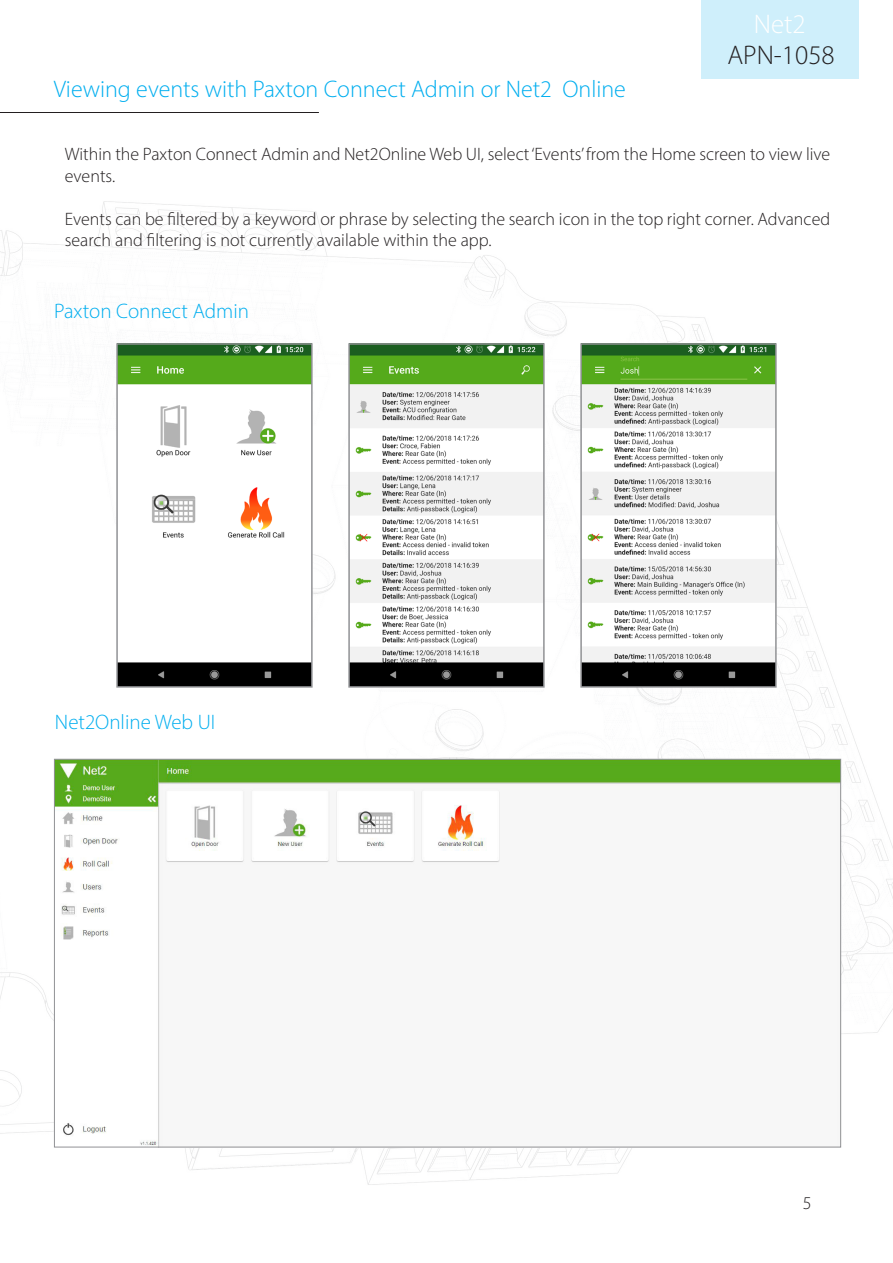
<style>
.page{position:relative;width:893px;height:1263px;background:#fff}
.page>*{position:absolute;margin:0;border:0;box-sizing:border-box;transform-origin:0 0}
.t1{font:300 27px "Myriad Pro";color:#231f20}
.t2{font:300 27px "Myriad Pro";color:#fff}
.Section_title{font:300 24px "Myriad Pro";color:#00aeef}
.Section_title-2{font:300 21px "Myriad Pro";color:#00aeef}
.Text_-_12pt{font:300 18px/21.6px "Myriad Pro";color:#231f20}
</style>
<div class="page">
<img style="left:0;top:201px;width:893px;height:984px">
<div style="left:702px;top:0;width:157px;height:79px;background:#cfeffb"></div>
<hr style="left:0;top:112px;width:319px;height:1px;background:#231f20">
<img style="left:351px;top:346px;width:191px;height:339px">
<div style="left:348px;top:343px;width:197px;height:345px;border:2px solid #919295"></div>
<img style="left:583px;top:346px;width:191px;height:339px">
<div style="left:580px;top:343px;width:197px;height:345px;border:2px solid #919295"></div>
<img style="left:119px;top:346px;width:191px;height:339px">
<div style="left:116px;top:343px;width:197px;height:345px;border:2px solid #919295"></div>
<img style="left:56px;top:761px;width:783px;height:384px">
<h1 class="t2" style="left:754px;top:8px;width:53px">Net2</h1>
<p class="Section_title" style="left:54px;top:74px;width:573px">Viewing events with Paxton Connect Admin or Net2 Online</p>
<h1 class="t1" style="left:727px;top:39px;width:109px">APN-1058</h1>
<p class="Text_-_12pt" style="left:65px;top:143px;width:767px">Within the Paxton Connect Admin and Net2Online Web UI, select ‘Events’ from the Home screen to view live events.</p>
<p class="Text_-_12pt" style="left:65px;top:208px;width:767px">Events can be filtered by a keyword or phrase by selecting the search icon in the top right corner. Advanced search and filtering is not currently available within the app.</p>
<p class="Section_title-2" style="left:54px;top:298px;width:196px">Paxton Connect Admin</p>
<p class="Section_title-2" style="left:55px;top:709px;width:162px">Net2Online Web UI</p>
<p class="Text_-_12pt" style="left:803px;top:1192px;width:10px">5</p>
</div>
